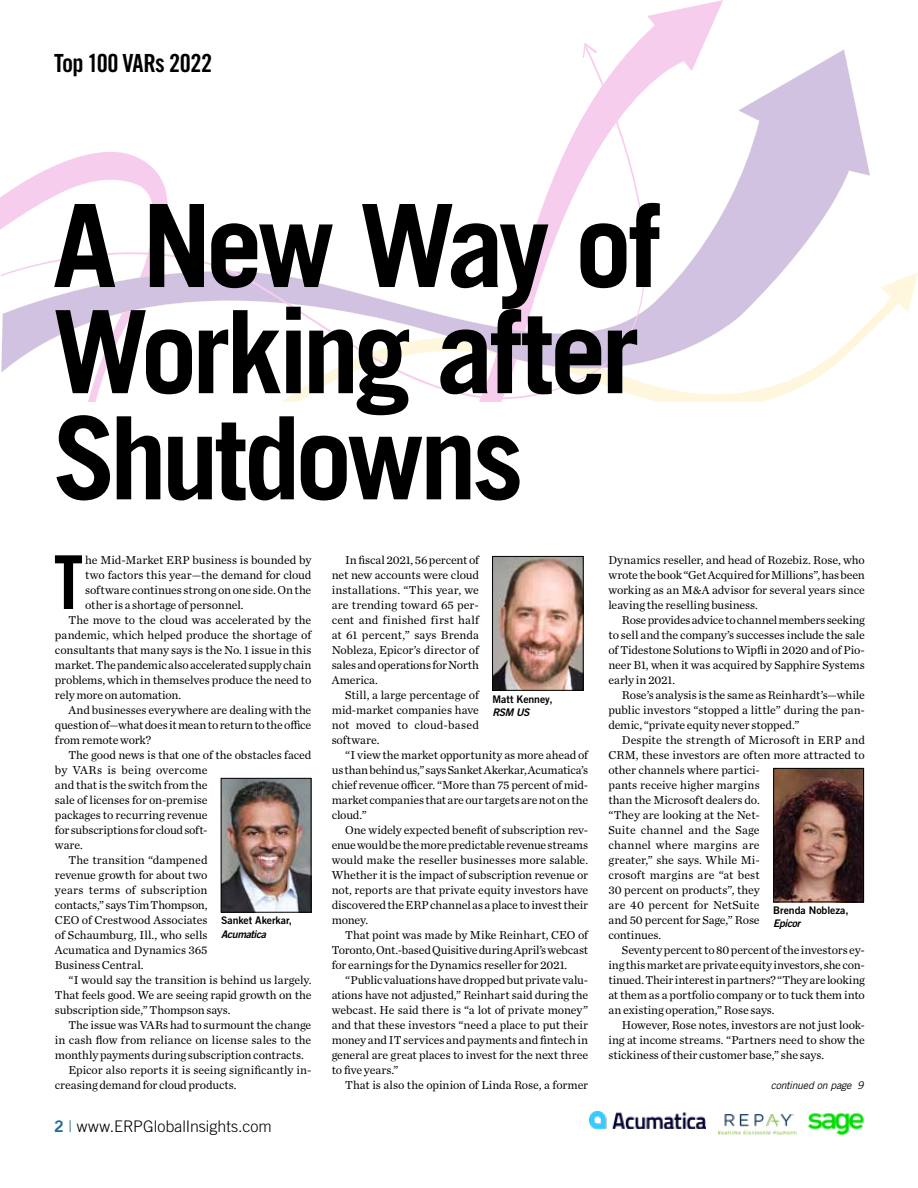
<style>
.page{position:relative;width:918px;height:1188px;background:#fff}
.page>*{position:absolute;margin:0;border:0;box-sizing:border-box;transform-origin:0 0}
.t1{font:700 115.05px/106.2px "Trade Gothic LT Std";letter-spacing:-.05em;color:#000}
.t2{font:74.4px "Trade Gothic LT Std Bd Cn 20";color:#000}
.t3{font:25.05px "Trade Gothic LT Std Bd Cn 20";letter-spacing:-.025em;color:#000}
.t4{font:300 16.05px "Trade Gothic LT Std";color:#000}
.t5{font:12px/15px "Chronicle Text G1";letter-spacing:-.005em;color:#000;text-align:justify}
.t6{font:12px "Chronicle Text G1";letter-spacing:.015em;color:#000}
.t7{font:10.5px "Trade Gothic LT Std Bd 2";letter-spacing:-.005em;color:#000}
.t8{font:10.5px "Trade Gothic LT Std Bd 2 Obl";letter-spacing:-.04em;color:#000}
.t9{font:italic 10.5px "Trade Gothic LT Std";letter-spacing:-.02em;color:#000}
.s1{font-family:"Trade Gothic LT Std Bd 2";font-weight:400;color:#246a9a}
.s2{color:#246a9a}
</style>
<div class="page">
<svg style="left:688px;top:311px;width:202px;height:90px"></svg>
<svg style="left:646px;top:49px;width:224px;height:324px"></svg>
<svg style="left:647px;top:0;width:76px;height:71px"></svg>
<svg style="left:0;top:46px;width:646px;height:354px"></svg>
<svg style="left:583px;top:43px;width:14px;height:15px"></svg>
<svg style="left:880px;top:272px;width:38px;height:40px"></svg>
<img style="left:223px;top:780px;width:86px;height:131px">
<div style="left:221px;top:778px;width:90px;height:135px;border:1px solid #000"></div>
<img style="left:719px;top:1114px;width:78px;height:20px">
<img style="left:494px;top:558px;width:88px;height:131px">
<div style="left:492px;top:556px;width:92px;height:135px;border:1px solid #000"></div>
<img style="left:775px;top:770px;width:87px;height:130px">
<div style="left:773px;top:768px;width:91px;height:134px;border:1px solid #000"></div>
<img style="left:590px;top:1112px;width:116px;height:17px">
<img style="left:808px;top:1113px;width:56px;height:22px">
<h3 class="t3" style="left:54px;top:48px;width:160px">Top 100 VARs 2022</h3>
<h1 class="t1" style="left:53px;top:191px;width:609px">A New Way of<br>Working after<br>Shutdowns</h1>
<h2 class="t2" style="left:54px;top:537px;width:30px">T</h2>
<p class="t5" style="left:85px;top:552px;width:228px">he Mid-Market ERP business is bounded by</p>
<p class="t5" style="left:85px;top:567px;width:228px">two factors this year—the demand for cloud</p>
<p class="t5" style="left:85px;top:582px;width:228px">software continues strong on one side. On the</p>
<p class="t5" style="left:85px;top:597px;width:160px">other is a shortage of personnel.</p>
<p class="t5" style="left:68px;top:612px;width:244px">The move to the cloud was accelerated by the</p>
<p class="t5" style="left:55px;top:627px;width:258px">pandemic, which helped produce the shortage of</p>
<p class="t5" style="left:55px;top:642px;width:258px">consultants that many says is the No. 1 issue in this</p>
<p class="t5" style="left:55px;top:657px;width:258px">market. The pandemic also accelerated supply chain</p>
<p class="t5" style="left:55px;top:672px;width:258px">problems, which in themselves produce the need to</p>
<p class="t5" style="left:55px;top:687px;width:128px">rely more on automation.</p>
<p class="t5" style="left:68px;top:702px;width:244px">And businesses everywhere are dealing with the</p>
<p class="t5" style="left:55px;top:717px;width:258px">question of—what does it mean to return to the office</p>
<p class="t5" style="left:55px;top:732px;width:98px">from remote work?</p>
<p class="t5" style="left:68px;top:747px;width:244px">The good news is that one of the obstacles faced</p>
<p class="t5" style="left:55px;top:762px;width:154px">by VARs is being overcome</p>
<p class="t5" style="left:55px;top:777px;width:154px">and that is the switch from the</p>
<p class="t5" style="left:55px;top:792px;width:154px">sale of licenses for on-premise</p>
<p class="t5" style="left:55px;top:807px;width:154px">packages to recurring revenue</p>
<p class="t5" style="left:55px;top:822px;width:154px">for subscriptions for cloud soft-</p>
<p class="t5" style="left:55px;top:837px;width:30px">ware.</p>
<p class="t5" style="left:68px;top:852px;width:141px">The transition “dampened</p>
<p class="t5" style="left:55px;top:867px;width:154px">revenue growth for about two</p>
<p class="t6" style="left:55px;top:881px;width:154px">years terms of subscription</p>
<p class="t5" style="left:55px;top:897px;width:154px">contacts,” says Tim Thompson,</p>
<p class="t5" style="left:55px;top:912px;width:154px">CEO of Crestwood Associates</p>
<p class="t5" style="left:55px;top:927px;width:154px">of Schaumburg, Ill., who sells</p>
<p class="t5" style="left:55px;top:942px;width:154px">Acumatica and Dynamics 365</p>
<p class="t5" style="left:55px;top:957px;width:90px">Business Central.</p>
<p class="t5" style="left:68px;top:972px;width:245px">“I would say the transition is behind us largely.</p>
<p class="t5" style="left:55px;top:987px;width:258px">That feels good. We are seeing rapid growth on the</p>
<p class="t5" style="left:55px;top:1002px;width:177px">subscription side,” Thompson says.</p>
<p class="t5" style="left:68px;top:1017px;width:244px">The issue was VARs had to surmount the change</p>
<p class="t5" style="left:55px;top:1032px;width:258px">in cash flow from reliance on license sales to the</p>
<p class="t5" style="left:55px;top:1047px;width:250px">monthly payments during subscription contracts.</p>
<p class="t5" style="left:68px;top:1062px;width:245px">Epicor also reports it is seeing significantly in-</p>
<p class="t5" style="left:55px;top:1077px;width:183px">creasing demand for cloud products.</p>
<p class="t7" style="left:221px;top:914px;width:73px">Sanket Akerkar,</p>
<p class="t8" style="left:221px;top:928px;width:46px">Acumatica</p>
<h3 class="t4" style="left:54px;top:1117px;width:219px"><span class="s1">2</span> <span class="s2">|</span> www.ERPGlobalInsights.com</h3>
<p class="t5" style="left:332px;top:552px;width:149px;text-indent:14px">In fiscal 2021, 56 percent of net new accounts were cloud installations. “This year, we are trending toward 65 per&shy;cent and finished first half at 61 percent,” says Brenda Nobleza, Epicor’s director of sales and operations for North America.</p>
<p class="t5" style="left:332px;top:687px;width:149px;text-indent:14px">Still, a large percentage of mid-market companies have not moved to cloud-based software.</p>
<p class="t5" style="left:332px;top:747px;width:258px;text-indent:14px">“I view the market opportunity as more ahead of us than behind us,” says Sanket Akerkar, Acumatica’s chief revenue officer. “More than 75 percent of mid&shy;market companies that are our targets are not on the cloud.”</p>
<p class="t5" style="left:332px;top:822px;width:258px;text-indent:13px">One widely expected benefit of subscription rev&shy;enue would be the more predictable revenue streams would make the reseller businesses more salable.<br>Whether it is the impact of subscription revenue or not, reports are that private equity investors have discovered the ERP channel as a place to invest their money.</p>
<p class="t5" style="left:332px;top:927px;width:258px;text-indent:14px">That point was made by Mike Reinhart, CEO of Toronto, Ont.-based Quisitive during April’s webcast for earnings for the Dynamics reseller for 2021.</p>
<p class="t5" style="left:332px;top:972px;width:258px;text-indent:14px">“Public valuations have dropped but private valu&shy;ations have not adjusted,” Reinhart said during the webcast. He said there is “a lot of private money” and that these investors “need a place to put their money and IT services and payments and fintech in general are great places to invest for the next three to five years.”</p>
<p class="t5" style="left:345px;top:1077px;width:245px">That is also the opinion of Linda Rose, a former</p>
<p class="t7" style="left:493px;top:692px;width:62px">Matt Kenney,</p>
<p class="t8" style="left:493px;top:706px;width:38px">RSM US</p>
<p class="t5" style="left:608px;top:552px;width:258px">Dynamics reseller, and head of Rozebiz. Rose, who wrote the book “Get Acquired for Millions”, has been working as an M&amp;A advisor for several years since leaving the reselling business.</p>
<p class="t5" style="left:608px;top:612px;width:258px;text-indent:14px">Rose provides advice to channel members seeking to sell and the company’s successes include the sale of Tidestone Solutions to Wipfli in 2020 and of Pio&shy;neer B1, when it was acquired by Sapphire Systems early in 2021.</p>
<p class="t5" style="left:608px;top:687px;width:258px;text-indent:14px">Rose’s analysis is the same as Reinhardt’s—while public investors “stopped a little” during the pan&shy;demic, “private equity never stopped.”</p>
<p class="t5" style="left:608px;top:732px;width:258px;text-align:left;text-indent:14px">Despite the strength of Microsoft in ERP and<br>CRM, these investors are often more attracted to other channels where partici-<br>pants receive higher margins<br>than the Microsoft dealers do.<br>“They are looking at the Net-<br>Suite channel and the Sage<br>channel where margins are<br>greater,” she says. While Mi-<br>crosoft margins are “at best<br>30 percent on products”, they<br>are 40 percent for NetSuite<br>and 50 percent for Sage,” Rose<br>continues.</p>
<p class="t5" style="left:608px;top:942px;width:258px;text-indent:14px">Seventy percent to 80 percent of the investors ey&shy;ing this market are private equity investors, she con&shy;tinued. Their interest in partners? “They are looking at them as a portfolio company or to tuck them into an existing operation,” Rose says.</p>
<p class="t5" style="left:608px;top:1017px;width:258px;text-indent:14px">However, Rose notes, investors are not just look&shy;ing at income streams. “Partners need to show the stickiness of their customer base,” she says.</p>
<p class="t7" style="left:773px;top:904px;width:77px">Brenda Nobleza,</p>
<p class="t8" style="left:773px;top:917px;width:29px">Epicor</p>
<p class="t9" style="left:771px;top:1079px;width:95px">continued on page 9</p>
</div>
